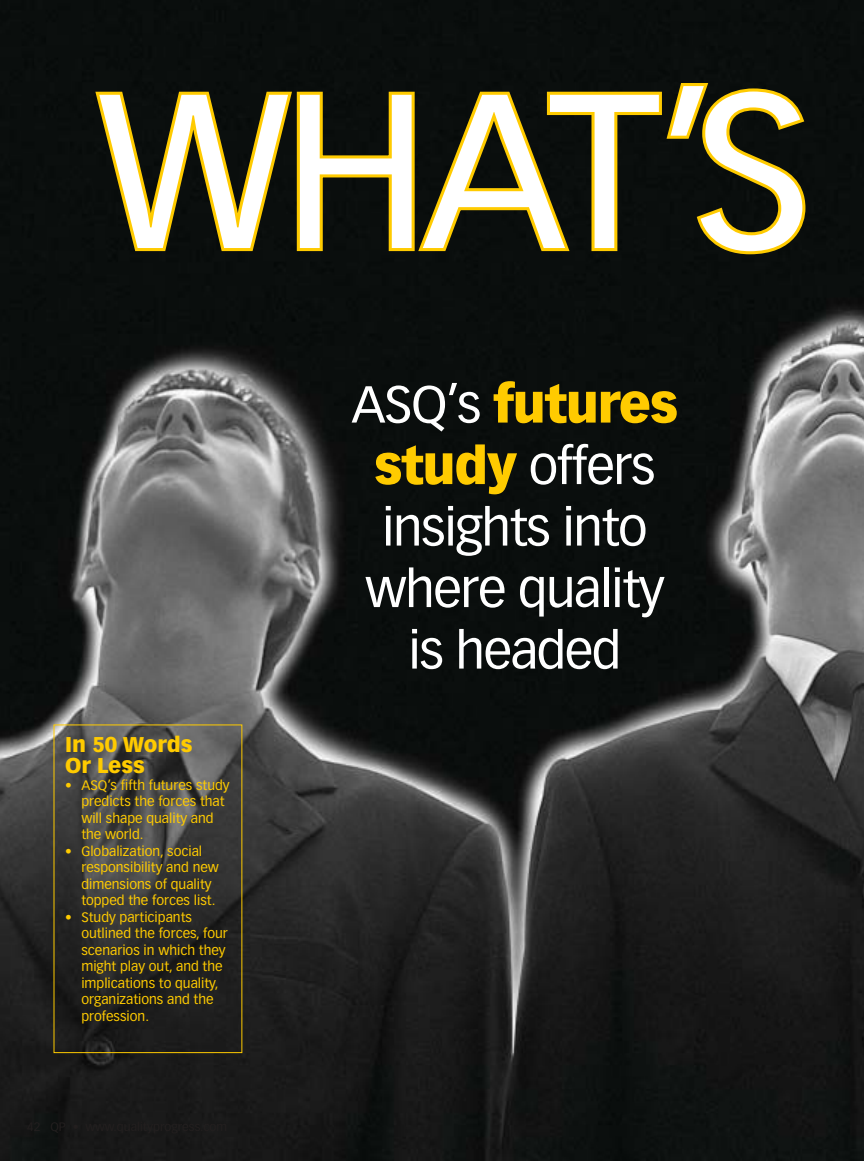
<style>
.page{position:relative;width:864px;height:1161px;background:#fff}
.page>*{position:absolute;margin:0;border:0;box-sizing:border-box;transform-origin:0 0}
.t1{font:215.25px "Vectora LT Std";color:#fff}
.t2{font:51px/61.5px "Vectora LT Std";letter-spacing:-.025em;color:#fff;text-align:center}
.t3{font:900 21px/21px "Vectora LT Std";color:#ffcb00}
.t4{font:13.5px/16.5px "Vectora LT Std";color:#ffcb00}
.s1{color:#ffcb00}
.s2{font-size:208.35px;color:#ffcb00}
.s3{font-weight:900;color:#ffcb00}
</style>
<div class="page">
<img style="left:0;top:0;width:864px;height:1161px">
<h1 class="t1" style="left:98px;top:69px;width:716px"><span class="s1">W</span>HAT<span class="s2">’</span><span class="s1">S</span></h1>
<h3 class="t3" style="left:65px;top:736px;width:129px">In 50 Words<br>Or Less</h3>
<p class="t4" style="left:81px;top:778px;width:150px;text-indent:-16px">• ASQ’s fifth futures study predicts the forces that will shape quality and the world.</p>
<p class="t4" style="left:81px;top:844px;width:139px;text-indent:-16px">• Globalization, social responsibility and new dimensions of quality topped the forces list.</p>
<p class="t4" style="left:81px;top:910px;width:148px;text-indent:-16px">• Study participants outlined the forces, four scenarios in which they might play out, and the implications to quality, organizations and the profession.</p>
<h2 class="t2" style="left:351px;top:377px;width:328px">ASQ’s <span class="s3">futures study</span> offers insights into where quality is headed</h2>
</div>
